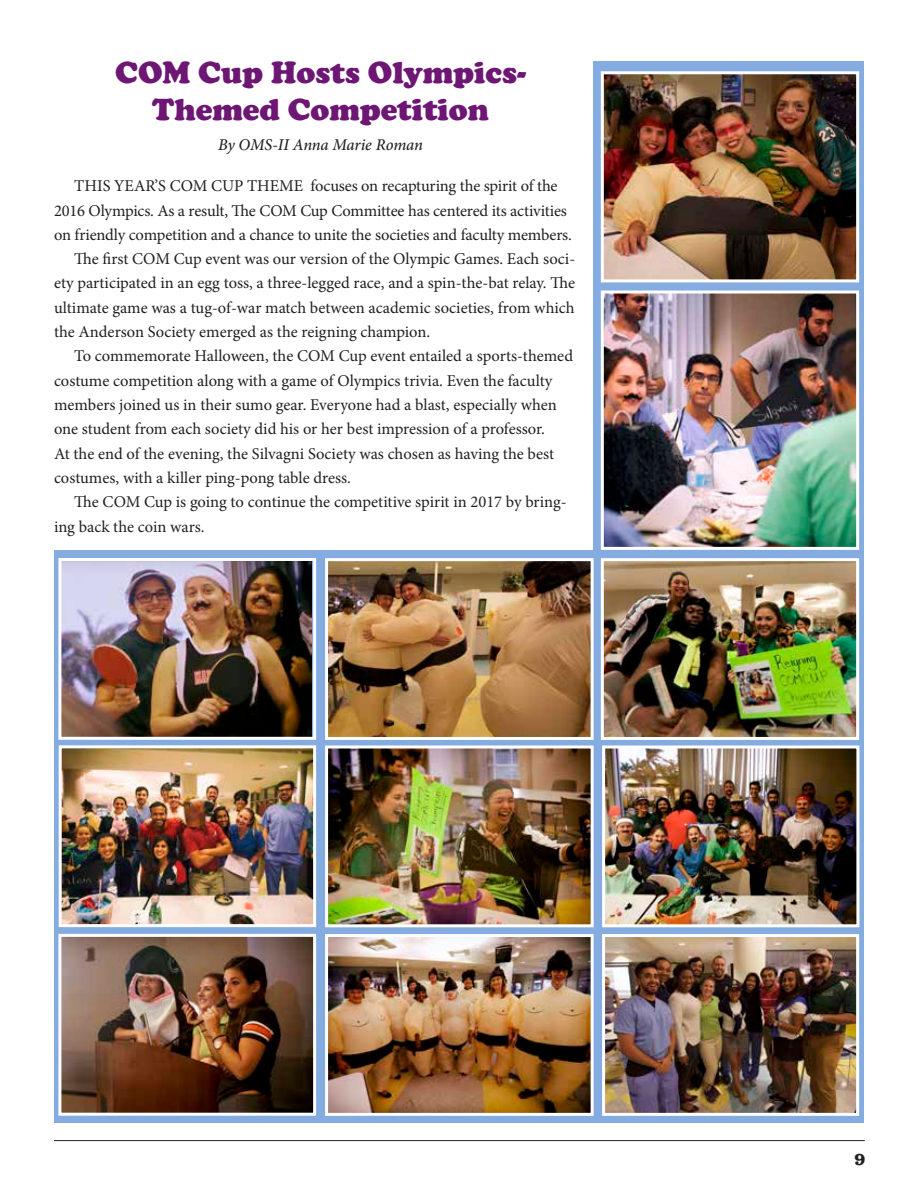
<style>
.page{position:relative;width:918px;height:1188px;background:#fff}
.page>*{position:absolute;margin:0;border:0;box-sizing:border-box;transform-origin:0 0}
.t1{font:900 31.5px/37.8px "Cooper";color:#6d1674;text-align:center}
.t2{font:18px "Gettysburg Bold SWFTE";color:#231f20}
.t3{font:16.5px "Minion Pro";letter-spacing:-.005em;color:#231f20}
.t4{font:italic 500 16.5px "Minion Pro";letter-spacing:-.01em;color:#231f20}
</style>
<div class="page">
<div style="left:54px;top:550px;width:810px;height:573px;background:#85ace0"></div>
<img style="left:62px;top:562px;width:250px;height:174px">
<div style="left:58px;top:558px;width:258px;height:182px;border:3px solid #fff"></div>
<img style="left:63px;top:749px;width:249px;height:174px">
<div style="left:59px;top:745px;width:257px;height:182px;border:3px solid #fff"></div>
<img style="left:62px;top:938px;width:250px;height:174px">
<div style="left:58px;top:934px;width:258px;height:182px;border:3px solid #fff"></div>
<img style="left:329px;top:562px;width:261px;height:174px">
<div style="left:325px;top:558px;width:269px;height:182px;border:3px solid #fff"></div>
<img style="left:329px;top:750px;width:261px;height:173px">
<div style="left:325px;top:746px;width:269px;height:181px;border:3px solid #fff"></div>
<img style="left:329px;top:938px;width:261px;height:174px">
<div style="left:325px;top:934px;width:269px;height:182px;border:3px solid #fff"></div>
<img style="left:605px;top:562px;width:250px;height:174px">
<div style="left:601px;top:558px;width:258px;height:182px;border:3px solid #fff"></div>
<img style="left:606px;top:750px;width:249px;height:173px">
<div style="left:602px;top:746px;width:257px;height:181px;border:3px solid #fff"></div>
<img style="left:606px;top:938px;width:249px;height:174px">
<div style="left:602px;top:934px;width:257px;height:182px;border:3px solid #fff"></div>
<svg style="left:594px;top:62px;width:270px;height:488px;background:#89aee1"></svg>
<img style="left:605px;top:75px;width:250px;height:203px">
<div style="left:601px;top:71px;width:258px;height:211px;border:3px solid #fff"></div>
<img style="left:605px;top:295px;width:250px;height:251px">
<div style="left:601px;top:291px;width:258px;height:259px;border:3px solid #fff"></div>
<hr style="left:54px;top:1140px;width:811px;height:1px;background:#231f20">
<h1 class="t1" style="left:115px;top:53px;width:412px">COM Cup Hosts Olympics-<br>Themed Competition</h1>
<p class="t4" style="left:218px;top:134px;width:206px">By OMS-II Anna Marie Roman</p>
<p class="t3" style="left:74px;top:175px;width:485px">THIS YEAR’S COM CUP THEME focuses on recapturing the spirit of the</p>
<p class="t3" style="left:54px;top:199px;width:514px">2016 Olympics. As a result, The COM Cup Committee has centered its activities</p>
<p class="t3" style="left:54px;top:224px;width:519px">on friendly competition and a chance to unite the societies and faculty members.</p>
<p class="t3" style="left:74px;top:248px;width:502px">The first COM Cup event was our version of the Olympic Games. Each soci-</p>
<p class="t3" style="left:54px;top:272px;width:523px">ety participated in an egg toss, a three-legged race, and a spin-the-bat relay. The</p>
<p class="t3" style="left:54px;top:296px;width:522px">ultimate game was a tug-of-war match between academic societies, from which</p>
<p class="t3" style="left:54px;top:321px;width:378px">the Anderson Society emerged as the reigning champion.</p>
<p class="t3" style="left:74px;top:345px;width:500px">To commemorate Halloween, the COM Cup event entailed a sports-themed</p>
<p class="t3" style="left:54px;top:369px;width:500px">costume competition along with a game of Olympics trivia. Even the faculty</p>
<p class="t3" style="left:54px;top:394px;width:504px">members joined us in their sumo gear. Everyone had a blast, especially when</p>
<p class="t3" style="left:54px;top:418px;width:492px">one student from each society did his or her best impression of a professor.</p>
<p class="t3" style="left:54px;top:442px;width:502px">At the end of the evening, the Silvagni Society was chosen as having the best</p>
<p class="t3" style="left:54px;top:467px;width:298px">costumes, with a killer ping-pong table dress.</p>
<p class="t3" style="left:74px;top:491px;width:494px">The COM Cup is going to continue the competitive spirit in 2017 by bring-</p>
<p class="t3" style="left:54px;top:515px;width:152px">ing back the coin wars.</p>
<p class="t2" style="left:854px;top:1147px;width:13px">9</p>
</div>
